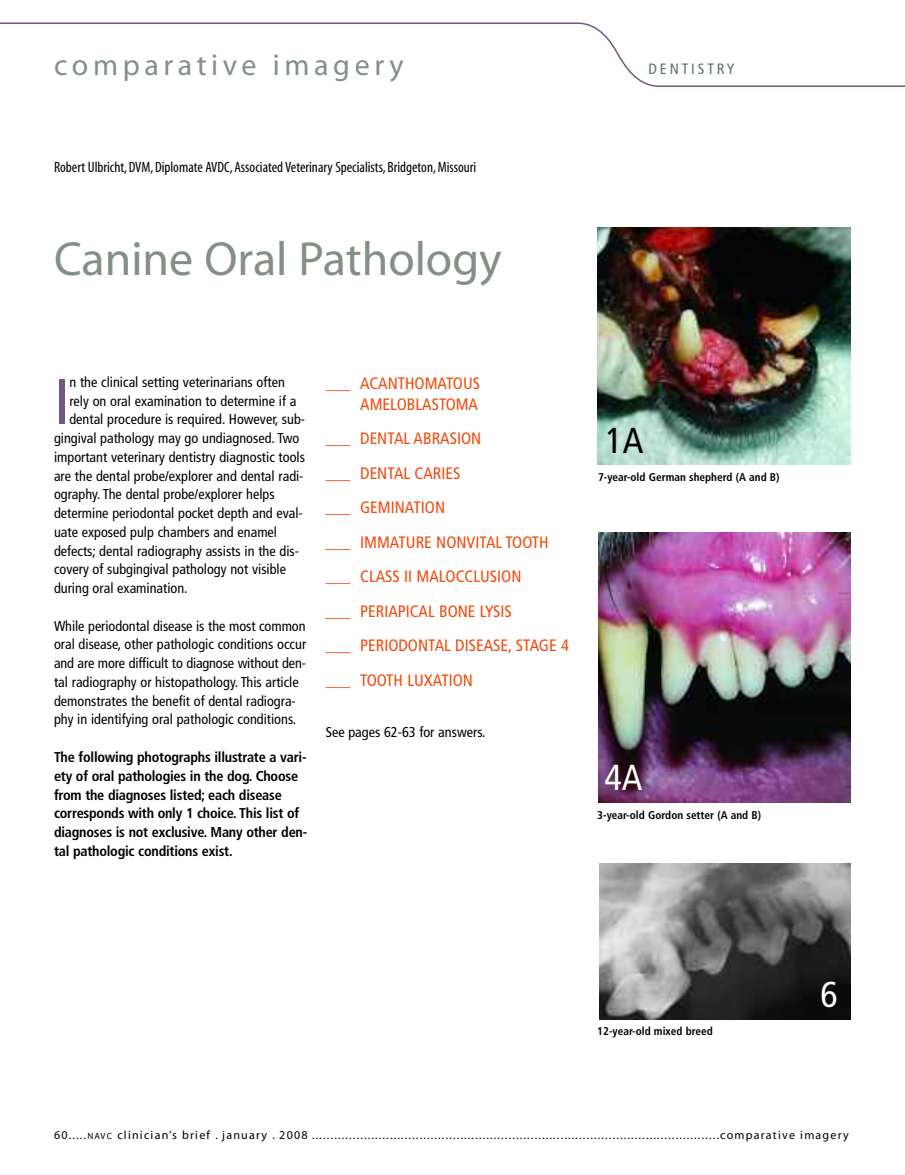
<style>
.page{position:relative;width:905px;height:1175px;background:#fff}
.page>*{position:absolute;margin:0;border:0;box-sizing:border-box;transform-origin:0 0}
.t1{font:condensed 64.2px "Frutiger";color:#735682}
.t2{font:48px "Myriad";color:#829086}
.t3{font:condensed 36px "Frutiger";color:#fff}
.t4{font:condensed 36px "Frutiger";color:#000}
.t5{font:30px "Myriad";letter-spacing:.155em;color:#829086}
.t6{font:condensed 16.5px/34.5px "Frutiger";color:#f2480a;text-align:right}
.t7{font:condensed 15px "Myriad";color:#000}
.t8{font:condensed 15px "Frutiger";letter-spacing:.19em;color:#607362}
.t9{font:condensed 14.25px/18.8px "Frutiger";color:#000}
.t10{font:700 condensed 14.25px/18.8px "Frutiger";letter-spacing:-.015em;color:#000}
.t11{font:12px "Myriad";letter-spacing:.105em;color:#000}
.t12{font:700 condensed 11.25px "Frutiger";color:#000}
.s1{font-size:9px}
</style>
<div class="page">
<svg style="left:0;top:22px;width:904px;height:65px"></svg>
<img style="left:598px;top:532px;width:252px;height:270px">
<img style="left:597px;top:228px;width:253px;height:237px">
<img style="left:599px;top:863px;width:251px;height:156px">
<h3 class="t5" style="left:54px;top:54px;width:351px">comparative imagery</h3>
<p class="t7" style="left:54px;top:162px;width:424px">Robert Ulbricht, DVM, Diplomate AVDC, Associated Veterinary Specialists, Bridgeton, Missouri</p>
<h2 class="t2" style="left:54px;top:241px;width:449px">Canine Oral Pathology</h2>
<p class="t8" style="left:648px;top:63px;width:88px">DENTISTRY</p>
<h1 class="t1" style="left:54px;top:376px;width:17px">I</h1>
<p class="t9" style="left:69px;top:374px;width:217px">n the clinical setting veterinarians often</p>
<p class="t9" style="left:69px;top:392px;width:228px">rely on oral examination to determine if a</p>
<p class="t9" style="left:69px;top:411px;width:237px">dental procedure is required. However, sub-</p>
<p class="t9" style="left:54px;top:430px;width:247px">gingival pathology may go undiagnosed. Two</p>
<p class="t9" style="left:54px;top:449px;width:252px">important veterinary dentistry diagnostic tools</p>
<p class="t9" style="left:54px;top:467px;width:251px">are the dental probe/explorer and dental radi-</p>
<p class="t9" style="left:54px;top:486px;width:222px">ography. The dental probe/explorer helps</p>
<p class="t9" style="left:54px;top:505px;width:250px">determine periodontal pocket depth and eval-</p>
<p class="t9" style="left:54px;top:524px;width:224px">uate exposed pulp chambers and enamel</p>
<p class="t9" style="left:54px;top:542px;width:246px">defects; dental radiography assists in the dis-</p>
<p class="t9" style="left:54px;top:561px;width:234px">covery of subgingival pathology not visible</p>
<p class="t9" style="left:54px;top:580px;width:135px">during oral examination.</p>
<p class="t9" style="left:54px;top:617px;width:254px">While periodontal disease is the most common oral disease, other pathologic conditions occur and are more difficult to diagnose without den&shy;tal radiography or histopathology. This article demonstrates the benefit of dental radiogra&shy;phy in identifying oral pathologic conditions.</p>
<p class="t10" style="left:54px;top:749px;width:255px">The following photographs illustrate a vari&shy;ety of oral pathologies in the dog. Choose from the diagnoses listed; each disease corresponds with only 1 choice. This list of diagnoses is not exclusive. Many other den&shy;tal pathologic conditions exist.</p>
<p class="t6" style="left:326px;top:373px;width:156px;line-height:21px">___ ACANTHOMATOUS<br>AMELOBLASTOMA</p>
<p class="t6" style="left:325px;top:422px;width:245px;text-align:left">___ DENTAL ABRASION<br>___ DENTAL CARIES<br>___ GEMINATION<br>___ IMMATURE NONVITAL TOOTH ___ CLASS II MALOCCLUSION<br>___ PERIAPICAL BONE LYSIS<br>___ PERIODONTAL DISEASE, STAGE 4 ___ TOOTH LUXATION</p>
<p class="t9" style="left:326px;top:723px;width:161px">See pages 62-63 for answers.</p>
<h3 class="t4" style="left:605px;top:426px;width:39px">1A</h3>
<p class="t12" style="left:598px;top:472px;width:183px">7-year-old German shepherd (A and B)</p>
<h3 class="t3" style="left:604px;top:763px;width:39px">4A</h3>
<p class="t12" style="left:597px;top:810px;width:165px">3-year-old Gordon setter (A and B)</p>
<p class="t12" style="left:597px;top:1026px;width:117px">12-year-old mixed breed</p>
<h3 class="t3" style="left:820px;top:979px;width:19px">6</h3>
<p class="t11" style="left:54px;top:1129px;width:796px">60.....<span class="s1">NAVC</span> clinician’s brief . january . 2008 ..............................................................................................................comparative imagery</p>
</div>
